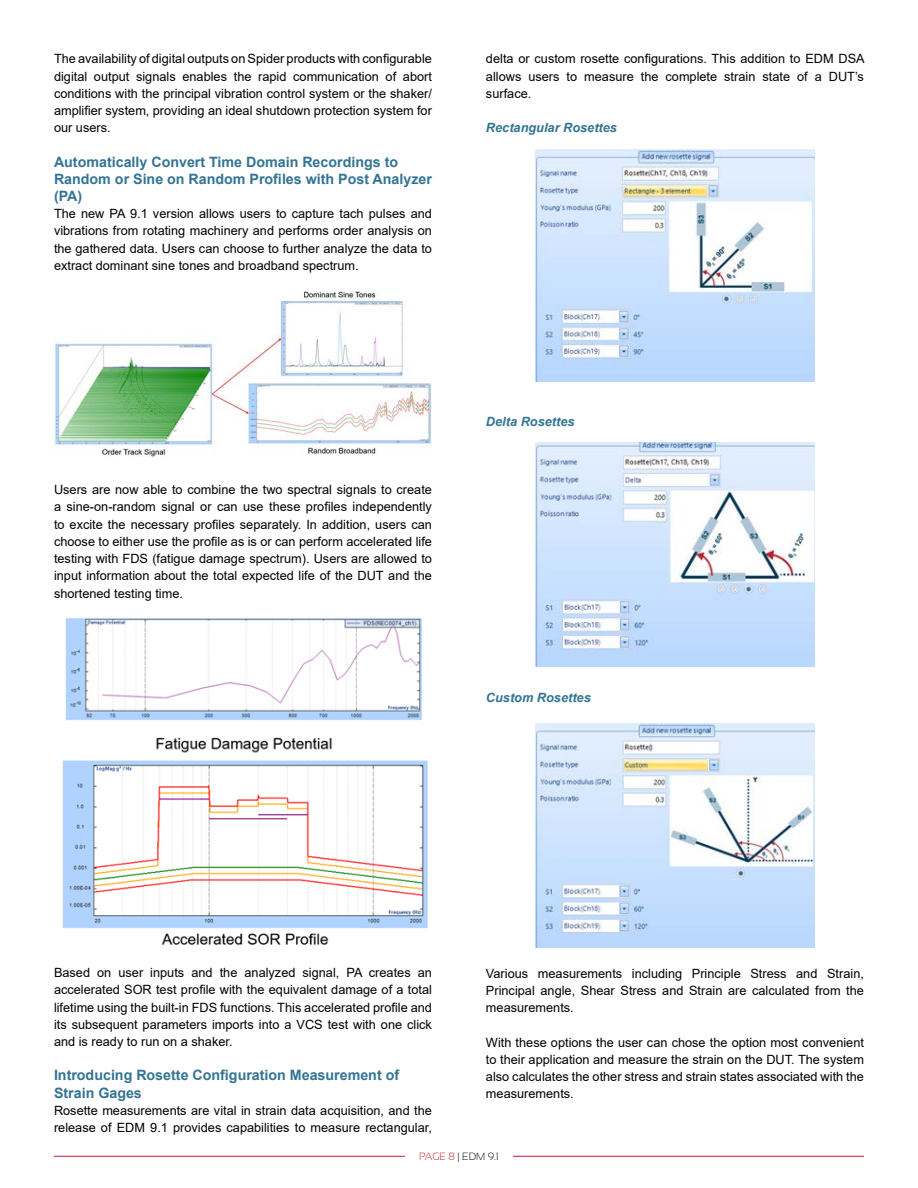
<style>
.page{position:relative;width:918px;height:1188px;background:#fff}
.page>*{position:absolute;margin:0;border:0;box-sizing:border-box;transform-origin:0 0}
.t1{font:700 14.25px/17.1px "Arial";color:#337494}
.t2{font:12.75px/17.2px "Arial";color:#000;text-align:justify}
.t3{font:italic 700 12.75px "Arial";color:#337494}
.t4{font:300 10.5px "Sansation";color:#000}
.s1{color:#be1e2d}
</style>
<div class="page">
<hr style="left:54px;top:1156px;width:810px;height:1px;background:#be1e2d">
<div style="left:405px;top:1153px;width:108px;height:35px;background:#fff"></div>
<img style="left:54px;top:292px;width:378px;height:165px">
<img style="left:65px;top:618px;width:357px;height:135px">
<img style="left:62px;top:760px;width:366px;height:185px">
<img style="left:535px;top:149px;width:280px;height:233px">
<img style="left:535px;top:443px;width:280px;height:223px">
<img style="left:535px;top:724px;width:280px;height:223px">
<p class="t2" style="left:54px;top:50px;width:380px">The availability of digital outputs on Spider products with configurable digital output signals enables the rapid communication of abort conditions with the principal vibration control system or the shaker/ amplifier system, providing an ideal shutdown protection system for our users.</p>
<p class="t1" style="left:54px;top:153px;width:379px">Automatically Convert Time Domain Recordings to<br>Random or Sine on Random Profiles with Post Analyzer (PA)</p>
<p class="t2" style="left:54px;top:205px;width:380px">The new PA 9.1 version allows users to capture tach pulses and vibrations from rotating machinery and performs order analysis on the gathered data. Users can choose to further analyze the data to extract dominant sine tones and broadband spectrum.</p>
<p class="t2" style="left:486px;top:50px;width:380px">delta or custom rosette configurations. This addition to EDM DSA allows users to measure the complete strain state of a DUT’s surface.</p>
<p class="t3" style="left:486px;top:119px;width:133px">Rectangular Rosettes</p>
<p class="t2" style="left:54px;top:481px;width:379px">Users are now able to combine the two spectral signals to create a sine-on-random signal or can use these profiles independently to excite the necessary profiles separately. In addition, users can choose to either use the profile as is or can perform accelerated life testing with FDS (fatigue damage spectrum). Users are allowed to input information about the total expected life of the DUT and the shortened testing time.</p>
<p class="t3" style="left:486px;top:413px;width:90px">Delta Rosettes</p>
<p class="t3" style="left:486px;top:689px;width:106px">Custom Rosettes</p>
<p class="t2" style="left:54px;top:964px;width:379px">Based on user inputs and the analyzed signal, PA creates an accelerated SOR test profile with the equivalent damage of a total lifetime using the built-in FDS functions. This accelerated profile and its subsequent parameters imports into a VCS test with one click and is ready to run on a shaker.</p>
<p class="t1" style="left:54px;top:1067px;width:347px">Introducing Rosette Configuration Measurement of<br>Strain Gages</p>
<p class="t2" style="left:54px;top:1102px;width:380px">Rosette measurements are vital in strain data acquisition, and the release of EDM 9.1 provides capabilities to measure rectangular,</p>
<p class="t2" style="left:486px;top:964px;width:380px">Various measurements including Principle Stress and Strain, Principal angle, Shear Stress and Strain are calculated from the measurements.</p>
<p class="t2" style="left:486px;top:1033px;width:380px">With these options the user can chose the option most convenient to their application and measure the strain on the DUT. The system also calculates the other stress and strain states associated with the measurements.</p>
<p class="t4" style="left:419px;top:1151px;width:81px"><span class="s1">PAGE 8</span> | EDM 9.1</p>
</div>
